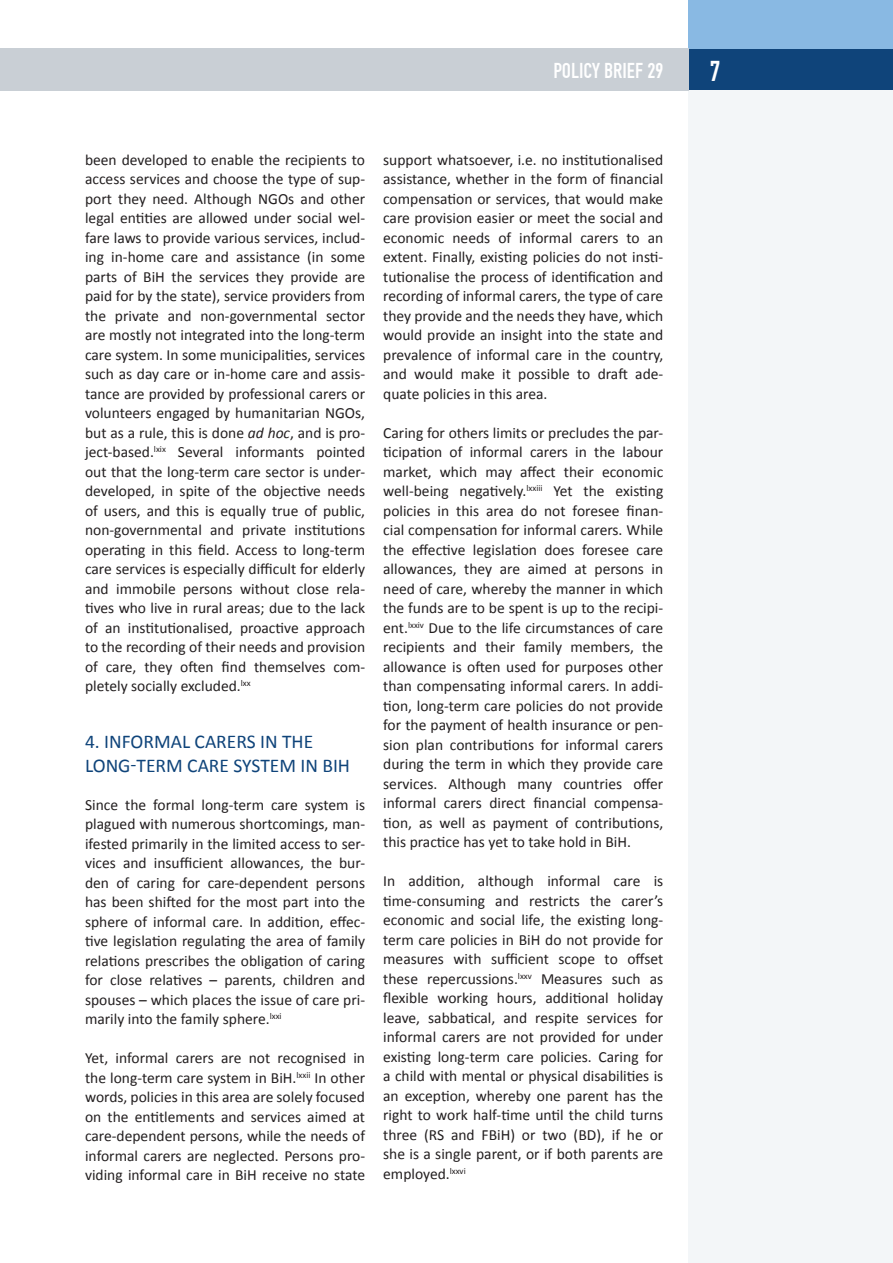
<style>
.page{position:relative;width:893px;height:1263px;background:#fff}
.page>*{position:absolute;margin:0;border:0;box-sizing:border-box;transform-origin:0 0}
.t1{font:30px "H Fette Engschrift";color:#fff}
.t2{font:22.5px "H Fette Engschrift";color:#fff}
.t3{font:19.5px/24px "Calibri";color:#0f447a}
.t4{font:15.6px/19.5px "Calibri";color:#231f20;text-align:justify}
.s1{font-style:italic}
</style>
<div class="page">
<div style="left:689px;top:48px;width:204px;height:43px;background:#0f447a"></div>
<div style="left:689px;top:0;width:204px;height:48px;background:#89b9e3"></div>
<div style="left:689px;top:91px;width:204px;height:1172px;background:#f3f6f8"></div>
<div style="left:0;top:48px;width:689px;height:43px;background:#c9cfd5"></div>
<h2 class="t2" style="left:553px;top:57px;width:111px">POLICY BRIEF 29</h2>
<h1 class="t1" style="left:710px;top:53px;width:12px">7</h1>
<p class="t4" style="left:85px;top:149px;width:282px">been developed to enable the recipients to access services and choose the type of sup&shy;port they need. Although NGOs and other legal entities are allowed under social wel&shy;fare laws to provide various services, includ&shy;ing in-home care and assistance (in some parts of BiH the services they provide are paid for by the state), service providers from the private and non-governmental sector are mostly not integrated into the long-term care system. In some municipalities, services such as day care or in-home care and assis&shy;tance are provided by professional carers or volunteers engaged by humanitarian N GOs, but as a rule, this is done <span class="s1">ad hoc</span>, and is pro&shy;ject-based.<sup>lxix</sup> Several informants pointed out that the long-term care sector is under&shy;developed, in spite of the objective needs of users, and this is equally true of public, non-governmental and private institutions operating in this field. Access to long-term care services is especially difficult for elderly and immobile persons without close rela&shy;tives who live in rural areas; due to the lack of an institutionalised, proactive approach to the recording of their needs and provision of care, they often find themselves com&shy;pletely socially excluded.<sup>lxx</sup></p>
<p class="t3" style="left:85px;top:729px;width:217px">4. Informal Carers i n the<br>Long</p>
<p class="t3" style="left:131px;top:753px;width:19px">-term</p>
<p class="t3" style="left:187px;top:753px;width:22px">Care</p>
<p class="t3" style="left:233px;top:753px;width:21px">System</p>
<p class="t3" style="left:300px;top:753px;width:51px">in BiH</p>
<p class="t4" style="left:85px;top:794px;width:282px">Since the formal long-term care system is plagued with numerous shortcomings, man&shy;ifested primarily in the limited access to ser&shy;vices and insufficient allowances, the bur&shy;den of caring for care-dependent persons has been shifted for the most part into the sphere of informal care. In addition, effec&shy;tive legislation regulating the area of family relations prescribes the obligation of caring for close relatives – parents, children and spouses – which places the issue of care pri&shy;marily into the family sphere.<sup>lxxi</sup></p>
<p class="t4" style="left:85px;top:1048px;width:282px">Yet, informal carers are not recognised in the long-term care system in BiH.<sup>lxxii</sup> In other words, policies in this area are solely focused on the entitlements and services aimed at care-dependent persons, while the needs of informal carers are neglected. Persons pro&shy;viding informal care in BiH receive no state</p>
<p class="t4" style="left:383px;top:149px;width:282px">support whatsoever, i.e. no institutionalised assistance, whether in the form of financial compensation or services, that would make care provision easier or meet the social and economic needs of informal carers to an extent. Finally, existing policies do not insti&shy;tutionalise the process of identification and recording of informal carers, the type of care they provide and the needs they have, which would provide an insight into the state and prevalence of informal care in the country, and would make it possible to draft ade&shy;quate policies in this area.</p>
<p class="t4" style="left:383px;top:422px;width:282px">Caring for others limits or precludes the par&shy;ticipation of informal carers in the labour market, which may affect their economic well-being negatively.<sup>lxxiii</sup> Yet the existing policies in this area do not foresee finan&shy;cial compensation for informal carers. While the effective legislation does foresee care allowances, they are aimed at persons in need of care, whereby the manner in which the funds are to be spent is up to the recipi&shy;ent.<sup>lxxiv</sup> Due to the life circumstances of care recipients and their family members, the allowance is often used for purposes other than compensating informal carers. In addi&shy;tion, long-term care policies do not provide for the payment of health insurance or pen&shy;sion plan contributions for informal carers during the term in which they provide care services. Although many countries offer informal carers direct financial compensa&shy;tion, as well as payment of contributions, this practice has yet to take hold in BiH.</p>
<p class="t4" style="left:383px;top:871px;width:282px">In addition, although informal care is time-consuming and restricts the carer’s economic and social life, the existing long&shy;term care policies in BiH do not provide for measures with sufficient scope to offset these repercussions.<sup>lxxv</sup> Measures such as flexible working hours, additional holiday leave, sabbatical, and respite services for informal carers are not provided for under existing long-term care policies. Caring for a child with mental or physical disabilities is an exception, whereby one parent has the right to work half-time until the child turns three (RS and FBiH) or two (BD), if he or she is a single parent, or if both parents are employed.<sup>lxxvi</sup></p>
</div>
